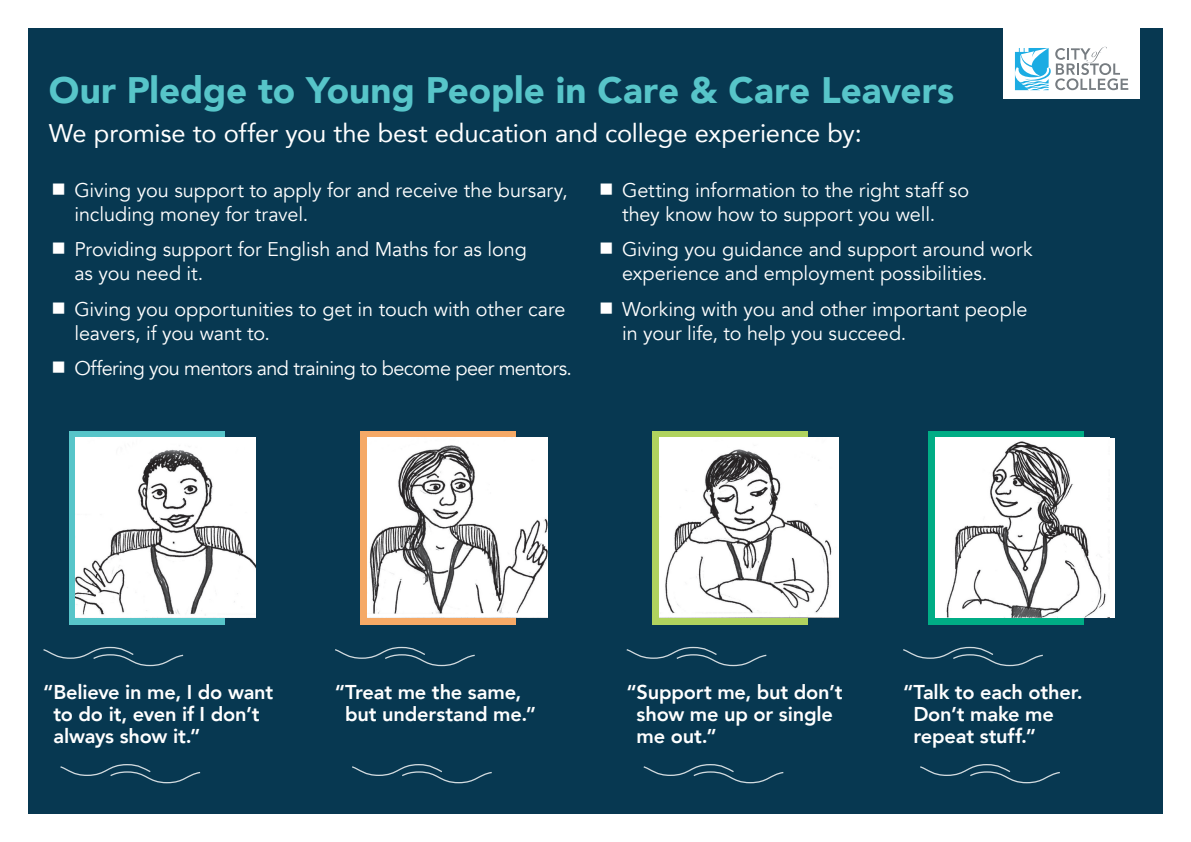
<style>
.page{position:relative;width:1191px;height:842px;background:#fff}
.page>*{position:absolute;margin:0;border:0;box-sizing:border-box;transform-origin:0 0}
.t1{font:900 36.8px "Avenir";color:#57c5c9}
.t2{font:25.5px "Avenir";letter-spacing:-.005em;color:#fff}
.Stat_white{font:800 20px/22px "Avenir";letter-spacing:-.01em;color:#fff}
.Blue_bullets{font:19.8px/23.8px "Avenir";letter-spacing:-.005em;color:#fff}
.Blue_bullets-2{font:19.8px "Avenir";letter-spacing:-.035em;color:#fff}
</style>
<div class="page">
<div style="left:28px;top:28px;width:1134px;height:786px;background:#073851"></div>
<div style="left:1003px;top:4px;width:137px;height:95px;background:#fff"></div>
<svg style="left:1015px;top:90px;width:34px;height:1px"></svg>
<svg style="left:1014px;top:47px;width:114px;height:43px"></svg>
<svg style="left:69px;top:431px;width:155px;height:193px;background:#6dcccf"></svg>
<img style="left:76px;top:438px;width:179px;height:179px">
<svg style="left:43px;top:646px;width:141px;height:21px"></svg>
<svg style="left:60px;top:764px;width:141px;height:20px"></svg>
<div style="left:360px;top:431px;width:156px;height:193px;background:#f5a966"></div>
<img style="left:367px;top:438px;width:180px;height:179px">
<svg style="left:335px;top:646px;width:140px;height:21px"></svg>
<svg style="left:352px;top:764px;width:140px;height:20px"></svg>
<div style="left:652px;top:431px;width:155px;height:193px;background:#b0d35e"></div>
<img style="left:659px;top:438px;width:179px;height:179px">
<svg style="left:626px;top:646px;width:141px;height:21px"></svg>
<svg style="left:643px;top:764px;width:141px;height:20px"></svg>
<div style="left:928px;top:431px;width:156px;height:193px;background:#00ad85"></div>
<div style="left:935px;top:438px;width:180px;height:179px;background:#fff"></div>
<img style="left:946px;top:441px;width:160px;height:176px">
<svg style="left:903px;top:646px;width:140px;height:21px"></svg>
<svg style="left:920px;top:764px;width:140px;height:20px"></svg>
<p class="t1" style="left:49px;top:59px;width:906px">Our Pledge to Young People in Care &amp; Care Leavers</p>
<p class="t2" style="left:49px;top:112px;width:814px">We promise to offer you the best education and college experience by:</p>
<p class="Blue_bullets" style="left:74px;top:178px;width:495px">Giving you support to apply for and receive the bursary, including money for travel.</p>
<p class="Blue_bullets" style="left:74px;top:238px;width:454px">Providing support for English and Maths for as long as you need it.</p>
<p class="Blue_bullets" style="left:74px;top:298px;width:492px">Giving you opportunities to get in touch with other care leavers, if you want to.</p>
<p class="Blue_bullets-2" style="left:74px;top:357px;width:499px">Offering you mentors and training to become peer mentors.</p>
<p class="Blue_bullets" style="left:622px;top:178px;width:349px">Getting information to the right staff so they know how to support you well.</p>
<p class="Blue_bullets" style="left:622px;top:238px;width:412px">Giving you guidance and support around work experience and employment possibilities.</p>
<p class="Blue_bullets" style="left:622px;top:298px;width:407px">Working with you and other important people in your life, to help you succeed.</p>
<p class="Stat_white" style="left:53px;top:681px;width:221px;text-indent:-10px">“Believe in me, I do want to do it, even if I don’t always show it.”</p>
<p class="Stat_white" style="left:345px;top:681px;width:192px;text-indent:-10px">“Treat me the same, but understand me.”</p>
<p class="Stat_white" style="left:636px;top:681px;width:207px;text-indent:-10px">“Support me, but don’t show me up or single me out.”</p>
<p class="Stat_white" style="left:913px;top:681px;width:171px;text-indent:-10px">“Talk to each other.<br>Don’t make me repeat stuff.”</p>
</div>
